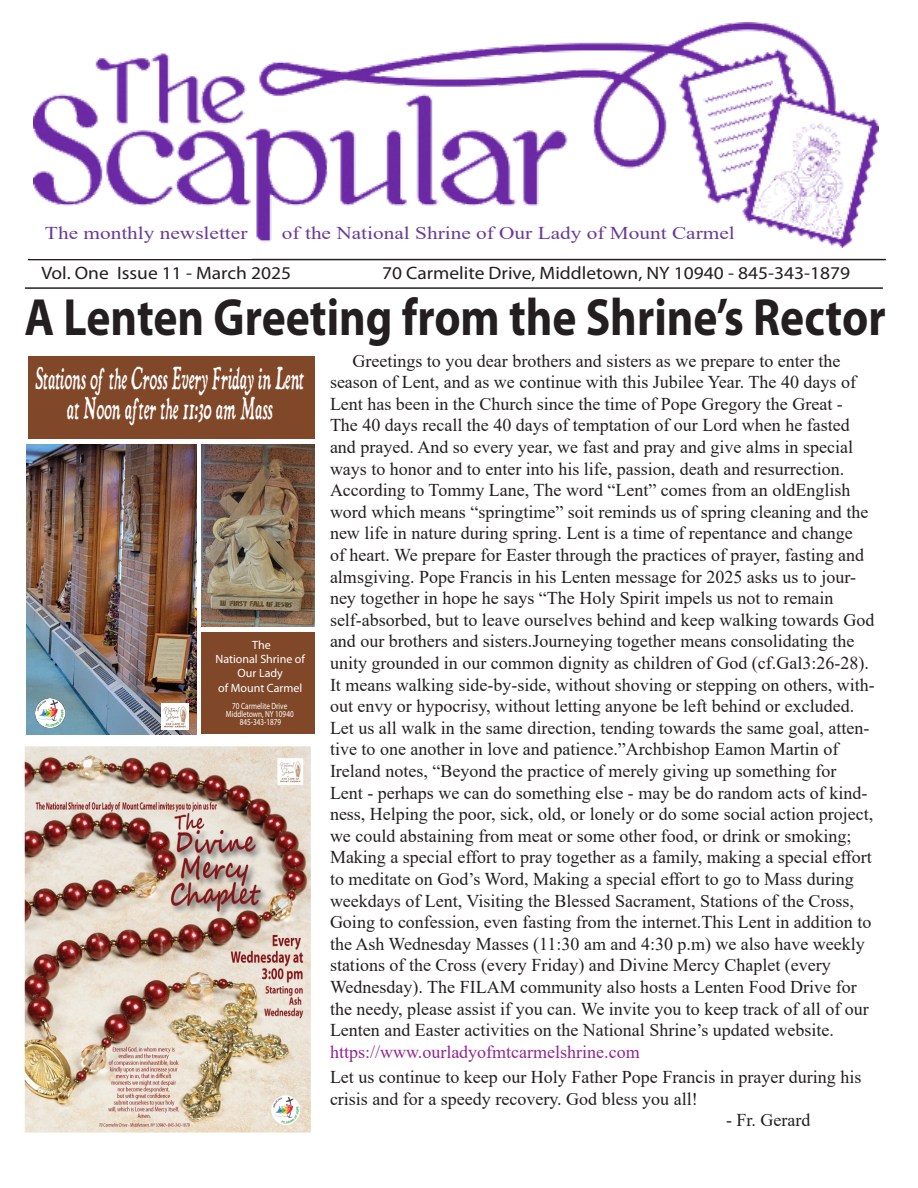
<style>
.page{position:relative;width:918px;height:1188px;background:#fff}
.page>*{position:absolute;margin:0;border:0;box-sizing:border-box;transform-origin:0 0}
.t1{font:700 52.65px "Myriad Pro";color:#231f20;scale:.87 1}
.t2{font:italic 27.3px/30.5px "Dominican";color:#fff;text-align:center;scale:.55 1}
.t3{font:18px/21.6px "Times New Roman";color:#231f20}
.t4{font:18px "Myriad Pro";color:#231f20;scale:1.08 1}
.t5{font:18px "Times New Roman";color:#6a3a96;scale:1.18 1}
.t6{font:18px "Times New Roman";color:#90268f}
.t7{font:12px/14.4px "Myriad Pro";color:#fff;text-align:center}
.t8{font:9px/7.9px "Myriad Pro";color:#fff;text-align:center;scale:.8 1}
</style>
<div class="page">
<hr style="left:28px;top:259px;width:858px;height:1px;background:#231f20">
<hr style="left:25px;top:287px;width:858px;height:2px;background:#231f20">
<img style="left:33px;top:23px;width:846px;height:225px">
<div style="left:30px;top:221px;width:222px;height:38px;background:#fff"></div>
<div style="left:274px;top:219px;width:470px;height:30px;background:#fff"></div>
<img style="left:24px;top:746px;width:287px;height:387px">
<img style="left:201px;top:445px;width:113px;height:182px">
<div style="left:28px;top:356px;width:287px;height:82px;background:#804728"></div>
<div style="left:201px;top:632px;width:113px;height:101px;background:#804728"></div>
<img style="left:27px;top:444px;width:169px;height:290px">
<img style="left:35px;top:698px;width:29px;height:30px">
<img style="left:162px;top:703px;width:26px;height:26px">
<p class="t5" style="left:45px;top:220px;width:173px">The monthly newsletter</p>
<p class="t5" style="left:282px;top:220px;width:385px">of the National Shrine of Our Lady of Mount Carmel</p>
<p class="t4" style="left:41px;top:262px;width:233px">Vol. One Issue 11 - March 2025</p>
<p class="t4" style="left:382px;top:262px;width:435px">70 Carmelite Drive, Middletown, NY 10940 - 845-343-1879</p>
<h1 class="t1" style="left:24px;top:283px;width:992px">A Lenten Greeting from the Shrine’s Rector</h1>
<h2 class="t2" style="left:36px;top:364px;width:490px">Stations of the Cross Every Friday in Lent at Noon after the 11:30 am Mass</h2>
<p class="t7" style="left:215px;top:637px;width:91px">The<br>National Shrine of<br>Our Lady<br>of Mount Carmel</p>
<p class="t8" style="left:226px;top:702px;width:86px">70 Carmelite Drive<br>Middletown, NY 10940<br>845-343-1879</p>
<p class="t3" style="left:330px;top:349px;width:546px;text-indent:22px">Greetings to you dear brothers and sisters as we prepare to enter the season of Lent, and as we continue with this Jubilee Year. The 40 days of Lent has been in the Church since the time of Pope Gregory the Great - The 40 days recall the 40 days of temptation of our Lord when he fasted and prayed. And so every year, we fast and pray and give alms in special ways to honor and to enter into his life, passion, death and resurrection.<br>According to Tommy Lane, The word “Lent” comes from an oldEnglish word which means “springtime” soit reminds us of spring cleaning and the new life in nature during spring. Lent is a time of repentance and change<br>of heart. We prepare for Easter through the practices of prayer, fasting and almsgiving. Pope Francis in his Lenten message for 2025 asks us to jour&shy;ney together in hope he says “The Holy Spirit impels us not to remain self-absorbed, but to leave ourselves behind and keep walking towards God and our brothers and sisters.Journeying together means consolidating the unity grounded in our common dignity as children of God (cf.Gal3:26-28).<br>It means walking side-by-side, without shoving or stepping on others, with&shy;out envy or hypocrisy, without letting anyone be left behind or excluded.<br>Let us all walk in the same direction, tending towards the same goal, atten&shy;tive to one another in love and patience.”Archbishop Eamon Martin of Ireland notes, “Beyond the practice of merely giving up something for<br>Lent - perhaps we can do something else - may be do random acts of kind&shy;ness, Helping the poor, sick, old, or lonely or do some social action project, we could abstaining from meat or some other food, or drink or smoking; Making a special effort to pray together as a family, making a special effort to meditate on God’s Word, Making a special effort to go to Mass during weekdays of Lent, Visiting the Blessed Sacrament, Stations of the Cross, Going to confession, even fasting from the internet.This Lent in addition to the Ash Wednesday Masses (11:30 am and 4:30 p.m) we also have weekly stations of the Cross (every Friday) and Divine Mercy Chaplet (every Wednesday). The FILAM community also hosts a Lenten Food Drive for the needy, please assist if you can. We invite you to keep track of all of our Lenten and Easter activities on the National Shrine’s updated website.</p>
<p class="t6" style="left:330px;top:1039px;width:311px">https://www.ourladyofmtcarmelshrine.com</p>
<p class="t3" style="left:330px;top:1066px;width:533px">Let us continue to keep our Holy Father Pope Francis in prayer during his crisis and for a speedy recovery. God bless you all!</p>
<p class="t3" style="left:726px;top:1109px;width:86px">- Fr. Gerard</p>
</div>
